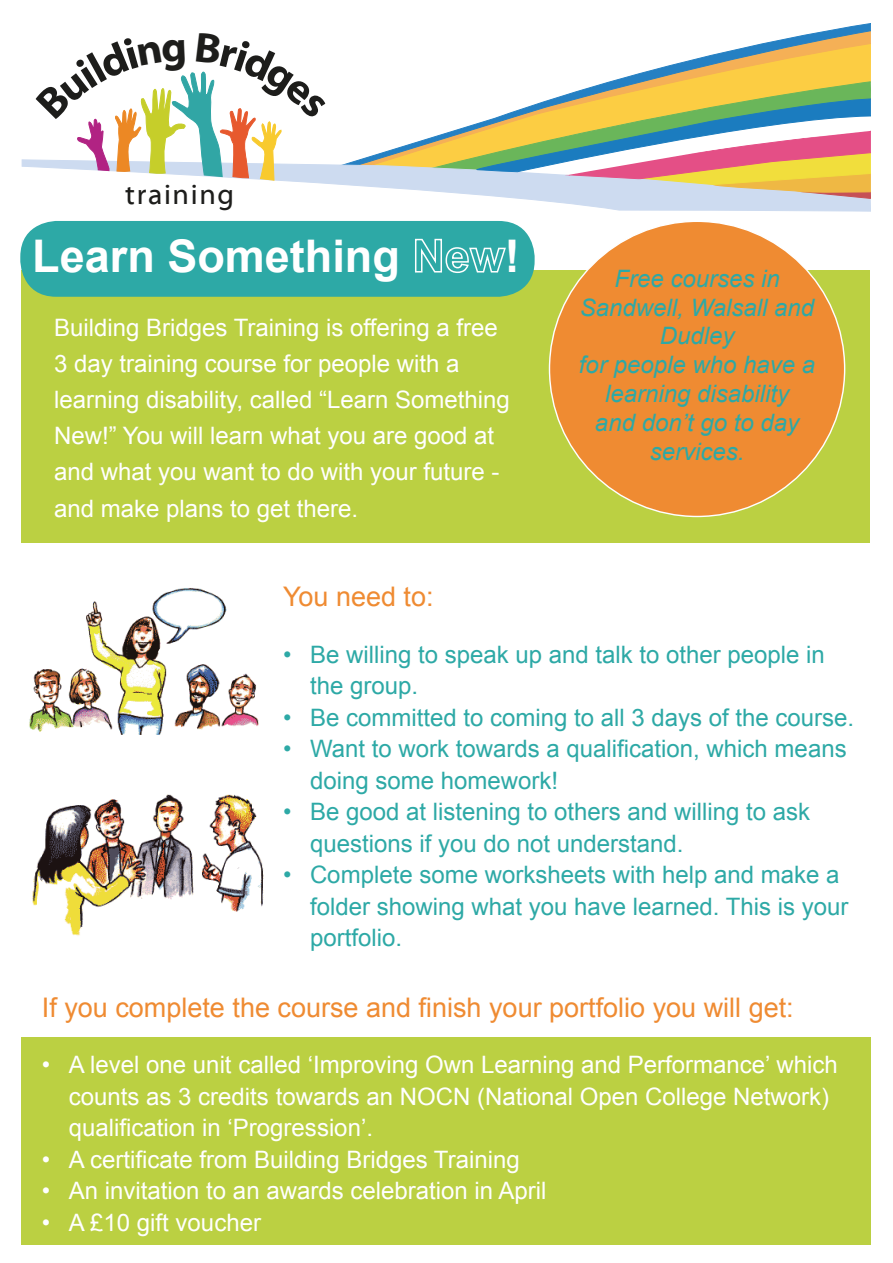
<style>
.page{position:relative;width:893px;height:1263px;background:#fff}
.page>*{position:absolute;margin:0;border:0;box-sizing:border-box;transform-origin:0 0}
.t1{font:700 45px "Arial";color:#fff}
.t2{font:28.65px "Myriad Web Pro";letter-spacing:.06em;color:#1d1d1b}
.t3{font:27px "Arial";color:#ef8b32}
.t4{font:24px/36px "Arial";color:#fff}
.t5{font:24px/31.5px "Arial";color:#2da9a6}
.t6{font:italic 24px/28.8px "Arial";color:#2da9a6;text-align:center}
</style>
<div class="page">
<div style="left:21px;top:270px;width:849px;height:272px;background:#bbd042"></div>
<div style="left:549px;top:221px;width:296px;height:295px;background:#ef8b32;border-radius:50%"></div>
<div style="left:20px;top:221px;width:515px;height:76px;background:#2da9a6;border-radius:36px"></div>
<svg style="left:415px;top:238px;width:91px;height:35px"></svg>
<div style="left:21px;top:1037px;width:850px;height:208px;background:#bbd042"></div>
<img style="left:29px;top:588px;width:230px;height:146px">
<img style="left:32px;top:794px;width:232px;height:142px">
<svg style="left:22px;top:32px;width:849px;height:180px"></svg>
<p class="t2" style="left:125px;top:179px;width:110px">training</p>
<p class="t1" style="left:32px;top:226px;width:369px">Learn Something</p>
<p class="t1" style="left:505px;top:226px;width:16px">!</p>
<p class="t4" style="left:54px;top:310px;width:457px">Building Bridges Training is offering a free 3 day training course for people with a learning disability, called “Learn Something New!” You will learn what you are good at and what you want to do with your future - and make plans to get there.</p>
<p class="t6" style="left:580px;top:264px;width:236px">Free courses in<br>Sandwell, Walsall and<br>Dudley</p>
<p class="t6" style="left:579px;top:351px;width:238px">for people who have a learning disability</p>
<p class="t6" style="left:595px;top:408px;width:206px">and don’t go to day</p>
<p class="t6" style="left:650px;top:437px;width:96px">services.</p>
<p class="t3" style="left:283px;top:579px;width:152px">You need to:</p>
<p class="t5" style="left:310px;top:639px;width:516px;text-indent:-27px">• Be willing to speak up and talk to other people in the group.</p>
<p class="t5" style="left:283px;top:702px;width:573px">• Be committed to coming to all 3 days of the course.</p>
<p class="t5" style="left:310px;top:733px;width:538px;text-indent:-27px">• Want to work towards a qualification, which means doing some homework!</p>
<p class="t5" style="left:310px;top:796px;width:502px;text-indent:-27px">• Be good at listening to others and willing to ask questions if you do not understand.</p>
<p class="t5" style="left:310px;top:859px;width:540px;text-indent:-27px">• Complete some worksheets with help and make a folder showing what you have learned. This is your portfolio.</p>
<p class="t3" style="left:42px;top:989px;width:753px">If you complete the course and finish your portfolio you will get:</p>
<p class="t4" style="left:69px;top:1049px;width:770px;line-height:31.5px;text-indent:-27px">• A level one unit called ‘Improving Own Learning and Performance’ which counts as 3 credits towards an NOCN (National Open College Network) qualification in ‘Progression’.</p>
<p class="t4" style="left:42px;top:1142px;width:479px">• A certificate from Building Bridges Training</p>
<p class="t4" style="left:42px;top:1173px;width:506px">• An invitation to an awards celebration in April</p>
<p class="t4" style="left:42px;top:1205px;width:221px">• A £10 gift voucher</p>
</div>
